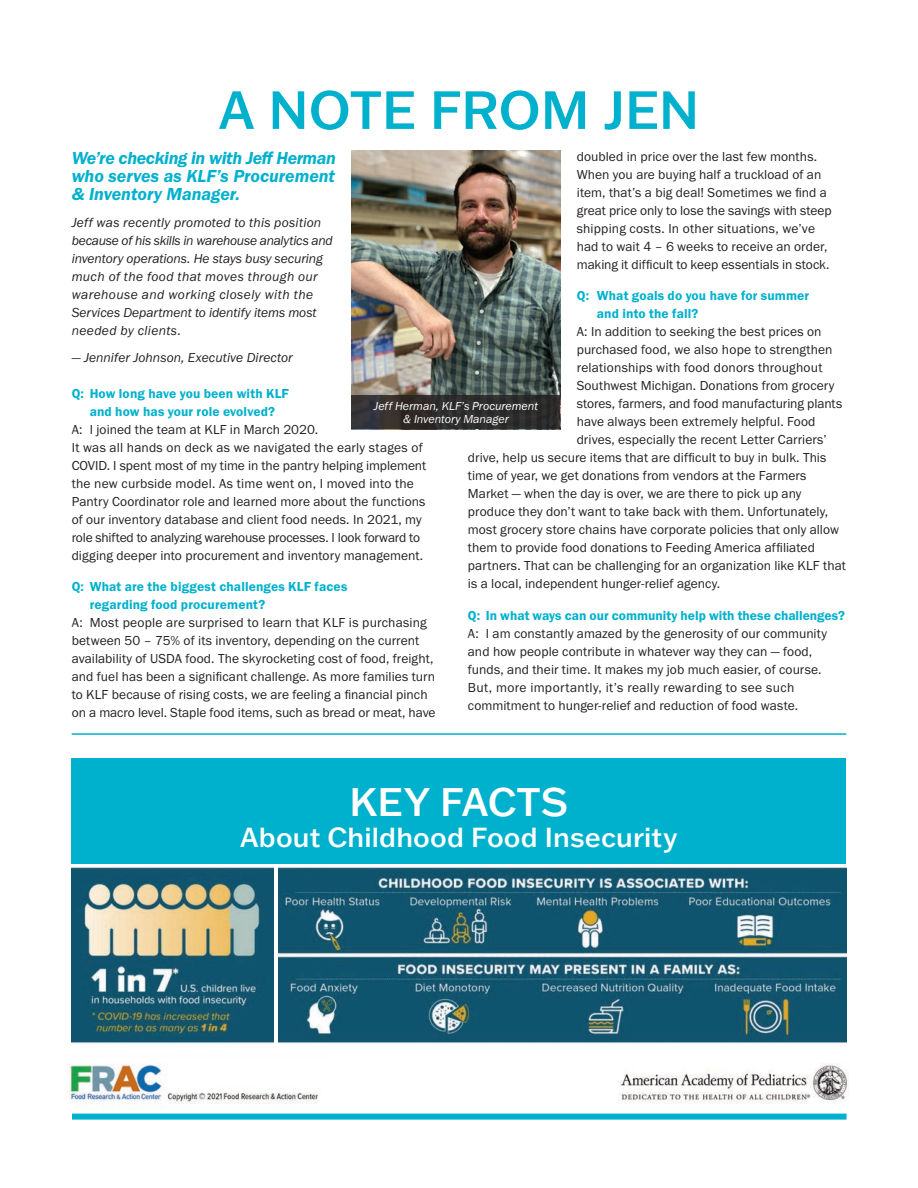
<style>
.page{position:relative;width:918px;height:1188px;background:#fff}
.page>*{position:absolute;margin:0;border:0;box-sizing:border-box;transform-origin:0 0}
.t1{font:500 52.5px "Franklin Gothic ATF";letter-spacing:-.005em;color:#00b1cd}
.t2{font:500 39px "Franklin Gothic ATF";letter-spacing:.005em;color:#fff}
.t3{font:500 27px "Franklin Gothic ATF";letter-spacing:.005em;color:#fff}
.t4{font:18px/18px "Franklin Gothic URW Dem Ita";color:#00b1cd;text-align:justify}
.t5{font:13.5px/18px "Franklin Gothic URW Boo";letter-spacing:.005em;color:#231f20}
.t6{font:13.5px/18px "Franklin Gothic URW Boo Ita";letter-spacing:.01em;color:#231f20}
.t7{font:13.5px/18px "Franklin Gothic URW Dem";letter-spacing:.01em;color:#00b1cd}
.t8{font:12px/13.5px "Franklin Gothic URW Boo Ita";color:#fff;text-align:center}
</style>
<div class="page">
<hr style="left:72px;top:733px;width:774px;height:2px;background:#00b1cd">
<img style="left:351px;top:151px;width:209px;height:278px">
<svg style="left:352px;top:396px;width:208px;height:33px;fill:#2f2d2d"></svg>
<img style="left:278px;top:867px;width:568px;height:176px">
<img style="left:618px;top:1063px;width:231px;height:41px">
<img style="left:72px;top:867px;width:202px;height:177px">
<img style="left:69px;top:1064px;width:257px;height:50px">
<div style="left:72px;top:759px;width:774px;height:105px;background:#00b1cd"></div>
<div style="left:72px;top:1114px;width:775px;height:6px;background:#00b1cd"></div>
<h1 class="t1" style="left:219px;top:75px;width:482px">A NOTE FROM JEN</h1>
<h3 class="t4" style="left:72px;top:148px;width:266px">We’re checking in with Jeff Herman who serves as KLF’s Procurement &amp; Inventory Manager.</h3>
<p class="t6" style="left:72px;top:213px;width:263px">Jeff was recently promoted to this position because of his skills in warehouse analytics and inventory operations. He stays busy securing much of the food that moves through our warehouse and working closely with the Services Department to identify items most needed by clients.</p>
<p class="t6" style="left:72px;top:348px;width:223px">— Jennifer Johnson, Executive Director</p>
<p class="t7" style="left:72px;top:384px;width:219px;text-align:center">Q: How long have you been with KLF and how has your role evolved?</p>
<p class="t5" style="left:72px;top:420px;width:356px">A: I joined the team at KLF in March 2020.<br>It was all hands on deck as we navigated the early stages of COVID. I spent most of my time in the pantry helping implement the new curbside model. As time went on, I moved into the Pantry Coordinator role and learned more about the functions of our inventory database and client food needs. In 2021, my role shifted to analyzing warehouse processes. I look forward to digging deeper into procurement and inventory management.</p>
<p class="t7" style="left:90px;top:578px;width:259px;text-indent:-18px">Q: What are the biggest challenges KLF faces regarding food procurement?</p>
<p class="t5" style="left:72px;top:614px;width:365px">A: Most people are surprised to learn that KLF is purchasing between 50 – 75% of its inventory, depending on the current availability of USDA food. The skyrocketing cost of food, freight, and fuel has been a significant challenge. As more families turn to KLF because of rising costs, we are feeling a financial pinch on a macro level. Staple food items, such as bread or meat, have</p>
<p class="t5" style="left:577px;top:147px;width:257px">doubled in price over the last few months.<br>When you are buying half a truckload of an item, that’s a big deal! Sometimes we find a great price only to lose the savings with steep shipping costs. In other situations, we’ve had to wait 4 – 6 weeks to receive an order, making it difficult to keep essentials in stock.</p>
<p class="t7" style="left:597px;top:287px;width:214px;text-indent:-20px">Q: What goals do you have for summer and into the fall?</p>
<p class="t5" style="left:577px;top:323px;width:246px">A: In addition to seeking the best prices on</p>
<p class="t5" style="left:577px;top:341px;width:257px">purchased food, we also hope to strengthen</p>
<p class="t5" style="left:577px;top:359px;width:247px">relationships with food donors throughout</p>
<p class="t5" style="left:577px;top:377px;width:259px">Southwest Michigan. Donations from grocery</p>
<p class="t5" style="left:577px;top:395px;width:267px">stores, farmers, and food manufacturing plants</p>
<p class="t5" style="left:577px;top:413px;width:240px">have always been extremely helpful. Food</p>
<p class="t5" style="left:577px;top:431px;width:251px">drives, especially the recent Letter Carriers’</p>
<p class="t5" style="left:468px;top:449px;width:360px">drive, help us secure items that are difficult to buy in bulk. This</p>
<p class="t5" style="left:468px;top:467px;width:340px">time of year, we get donations from vendors at the Farmers</p>
<p class="t5" style="left:468px;top:485px;width:335px">Market — when the day is over, we are there to pick up any</p>
<p class="t5" style="left:468px;top:503px;width:362px">produce they don’t want to take back with them. Unfortunately,</p>
<p class="t5" style="left:468px;top:521px;width:373px">most grocery store chains have corporate policies that only allow</p>
<p class="t5" style="left:468px;top:539px;width:349px">them to provide food donations to Feeding America affiliated</p>
<p class="t5" style="left:468px;top:557px;width:380px">partners. That can be challenging for an organization like KLF that</p>
<p class="t5" style="left:468px;top:575px;width:254px">is a local, independent hunger-relief agency.</p>
<p class="t7" style="left:468px;top:606px;width:379px">Q: In what ways can our community help with these challenges?</p>
<p class="t5" style="left:468px;top:624px;width:361px">A: I am constantly amazed by the generosity of our community and how people contribute in whatever way they can — food, funds, and their time. It makes my job much easier, of course.<br>But, more importantly, it’s really rewarding to see such commitment to hunger-relief and reduction of food waste.</p>
<p class="t8" style="left:374px;top:399px;width:166px">Jeff Herman, KLF’s Procurement &amp; Inventory Manager</p>
<h2 class="t2" style="left:349px;top:776px;width:220px">KEY FACTS</h2>
<h3 class="t3" style="left:240px;top:819px;width:439px">About Childhood Food Insecurity</h3>
</div>
